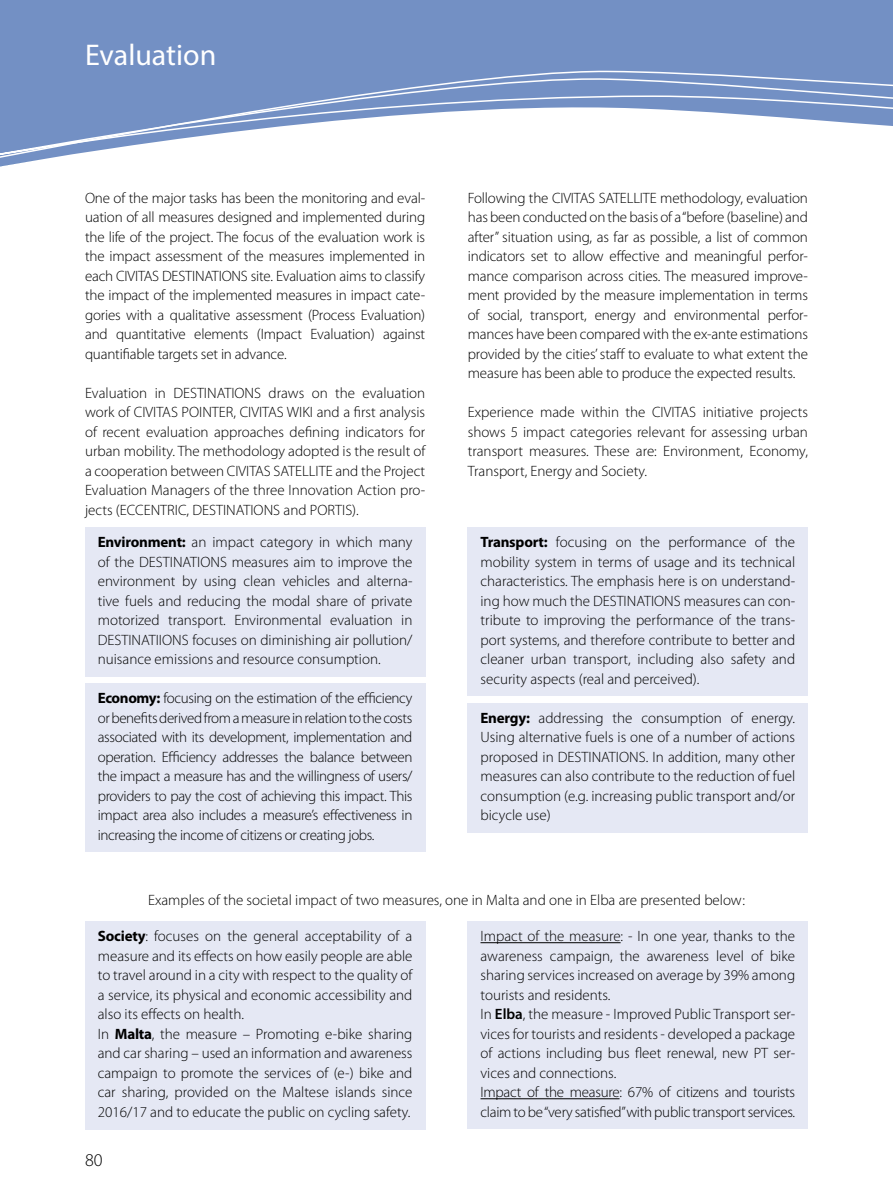
<style>
.page{position:relative;width:893px;height:1191px;background:#fff}
.page>*{position:absolute;margin:0;border:0;box-sizing:border-box;transform-origin:0 0}
.t1{font:30px "Myriad Pro";color:#fff}
.t2{font:300 18px "Myriad Pro";color:#000}
.t3{font:300 15px/19.5px "Myriad Pro";color:#000;text-align:justify}
.s1{font-weight:700}
.s2{font-weight:600}
</style>
<div class="page">
<div style="left:85px;top:527px;width:340px;height:149px;background:#e5e8f4"></div>
<div style="left:85px;top:683px;width:340px;height:169px;background:#e5e8f4"></div>
<div style="left:85px;top:921px;width:340px;height:110px;background:#e5e8f4"></div>
<div style="left:85px;top:1019px;width:340px;height:110px;background:#e5e8f4"></div>
<div style="left:0;top:0;width:893px;height:167px;background:#7390c4"></div>
<svg style="left:0;top:59px;width:893px;height:104px"></svg>
<svg style="left:0;top:75px;width:893px;height:84px"></svg>
<div style="left:468px;top:527px;width:340px;height:169px;background:#e5e8f4"></div>
<div style="left:468px;top:703px;width:340px;height:129px;background:#e5e8f4"></div>
<div style="left:468px;top:921px;width:340px;height:91px;background:#e5e8f4"></div>
<hr style="left:480px;top:942px;width:141px;height:1px;background:#000">
<div style="left:468px;top:999px;width:340px;height:91px;background:#e5e8f4"></div>
<div style="left:468px;top:1077px;width:340px;height:52px;background:#e5e8f4"></div>
<hr style="left:480px;top:1098px;width:139px;height:1px;background:#000">
<h1 class="t1" style="left:85px;top:36px;width:133px">Evaluation</h1>
<p class="t3" style="left:85px;top:188px;width:342px">One of the major tasks has been the monitoring and eval&shy;uation of all measures designed and implemented during the life of the project. The focus of the evaluation work is the impact assessment of the measures implemented in each CIVITAS DESTINATIONS site. Evaluation aims to classify the impact of the implemented measures in impact cate&shy;gories with a qualitative assessment (Process Evaluation) and quantitative elements (Impact Evaluation) against quantifiable targets set in advance.</p>
<p class="t3" style="left:85px;top:383px;width:342px">Evaluation in DESTINATIONS draws on the evaluation work of CIVITAS POINTER, CIVITAS WIKI and a first analysis of recent evaluation approaches defining indicators for urban mobility. The methodology adopted is the result of a cooperation between CIVITAS SATELLITE and the Project Evaluation Managers of the three Innovation Action pro&shy;jects (ECCENTRIC, DESTINATIONS and PORTIS).</p>
<p class="t3" style="left:98px;top:533px;width:316px"><span class="s1">Environment:</span> an impact category in which many of the DESTINATIONS measures aim to improve the environment by using clean vehicles and alterna&shy;tive fuels and reducing the modal share of private motorized transport. Environmental evaluation in DESTINATIIONS focuses on diminishing air pollution/ nuisance emissions and resource consumption.</p>
<p class="t3" style="left:98px;top:689px;width:316px"><span class="s1">Economy:</span> focusing on the estimation of the efficiency or benefits derived from a measure in relation to the costs associated with its development, implementation and operation. Efficiency addresses the balance between the impact a measure has and the willingness of users/ providers to pay the cost of achieving this impact. This impact area also includes a measure’s effectiveness in increasing the income of citizens or creating jobs.</p>
<p class="t3" style="left:468px;top:188px;width:342px">Following the CIVITAS SATELLITE methodology, evaluation has been conducted on the basis of a “before (baseline) and after” situation using, as far as possible, a list of common indicators set to allow effective and meaningful perfor&shy;mance comparison across cities. The measured improve&shy;ment provided by the measure implementation in terms of social, transport, energy and environmental perfor&shy;mances have been compared with the ex-ante estimations provided by the cities’ staff to evaluate to what extent the measure has been able to produce the expected results.</p>
<p class="t3" style="left:468px;top:403px;width:342px">Experience made within the CIVITAS initiative projects shows 5 impact categories relevant for assessing urban transport measures. These are: Environment, Economy, Transport, Energy and Society.</p>
<p class="t3" style="left:480px;top:532px;width:316px"><span class="s1">Transport:</span> focusing on the performance of the mobility system in terms of usage and its technical characteristics. The emphasis here is on understand&shy;ing how much the DESTINATIONS measures can con&shy;tribute to improving the performance of the trans&shy;port systems, and therefore contribute to better and cleaner urban transport, including also safety and security aspects (real and perceived).</p>
<p class="t3" style="left:480px;top:708px;width:316px"><span class="s1">Energy:</span> addressing the consumption of energy.<br>Using alternative fuels is one of a number of actions proposed in DESTINATIONS. In addition, many other measures can also contribute to the reduction of fuel consumption (e.g. increasing public transport and/or bicycle use)</p>
<p class="t3" style="left:148px;top:890px;width:598px">Examples of the societal impact of two measures, one in Malta and one in Elba are presented below:</p>
<p class="t3" style="left:480px;top:926px;width:316px;text-align:left">Impact of the measure: - In one year, thanks to the awareness campaign, the awareness level of bike sharing services increased on average by 39% among tourists and residents.<br>In <span class="s2">Elba</span>, the measure - Improved Public Transport ser&shy;vices for tourists and residents - developed a package of actions including bus fleet renewal, new PT ser&shy;vices and connections.<br>Impact of the measure: 67% of citizens and tourists claim to be “very satisfied”with public transport services.</p>
<p class="t3" style="left:98px;top:926px;width:316px;text-align:left"><span class="s1">Society</span>: focuses on the general acceptability of a measure and its effects on how easily people are able to travel around in a city with respect to the quality of a service, its physical and economic accessibility and also its effects on health.<br>In <span class="s1">Malta</span>, the measure – Promoting e-bike sharing and car sharing – used an information and awareness campaign to promote the services of (e-) bike and car sharing, provided on the Maltese islands since 2016/17 and to educate the public on cycling safety.</p>
<p class="t2" style="left:85px;top:1150px;width:19px">80</p>
</div>
